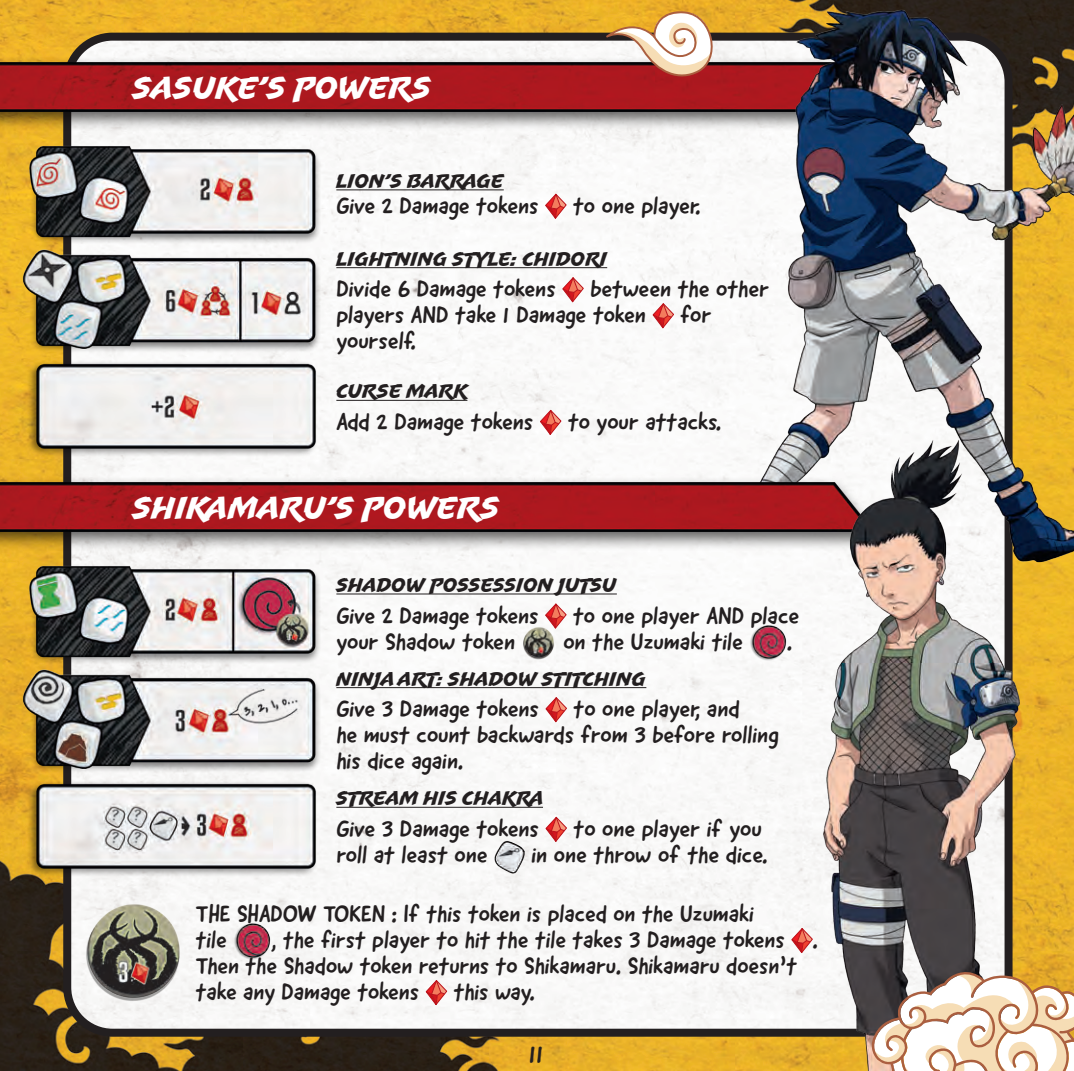
<style>
.page{position:relative;width:1074px;height:1071px;background:#fff}
.page>*{position:absolute;margin:0;border:0;box-sizing:border-box;transform-origin:0 0}
.t1{font:32px "Uppercut Angle";color:#fff}
.t2{font:26px "Good Dog New";color:#231f20}
.t3{font:24px/26px "Good Dog New";color:#231f20}
.t4{font:20px "Uppercut Angle";color:#231f20}
</style>
<div class="page">
<img style="left:0;top:0;width:1074px;height:1070px">
<img style="left:67px;top:37px;width:662px;height:995px">
<hr style="left:336px;top:189px;width:168px;height:1px;background:#231f20">
<svg style="left:544px;top:194px;width:22px;height:25px"></svg>
<hr style="left:336px;top:267px;width:271px;height:1px;background:#231f20">
<svg style="left:562px;top:277px;width:22px;height:25px"></svg>
<svg style="left:652px;top:303px;width:22px;height:25px"></svg>
<hr style="left:336px;top:400px;width:131px;height:1px;background:#231f20">
<svg style="left:540px;top:410px;width:21px;height:25px"></svg>
<img style="left:15px;top:139px;width:321px;height:226px">
<img style="left:27px;top:355px;width:296px;height:102px">
<img style="left:0;top:53px;width:686px;height:86px">
<svg style="left:606px;top:10px;width:80px;height:72px"></svg>
<hr style="left:336px;top:593px;width:281px;height:1px;background:#231f20">
<svg style="left:544px;top:603px;width:22px;height:25px"></svg>
<img style="left:522px;top:624px;width:35px;height:37px">
<hr style="left:336px;top:687px;width:310px;height:1px;background:#231f20">
<svg style="left:545px;top:695px;width:22px;height:30px"></svg>
<hr style="left:336px;top:806px;width:207px;height:1px;background:#231f20">
<svg style="left:545px;top:816px;width:22px;height:25px"></svg>
<img style="left:494px;top:840px;width:31px;height:33px">
<img style="left:26px;top:558px;width:310px;height:227px">
<img style="left:27px;top:775px;width:296px;height:101px">
<img style="left:233px;top:922px;width:38px;height:37px">
<svg style="left:426px;top:980px;width:21px;height:24px"></svg>
<img style="left:81px;top:895px;width:108px;height:113px">
<img style="left:686px;top:2px;width:388px;height:560px">
<img style="left:0;top:472px;width:729px;height:86px">
<img style="left:729px;top:417px;width:345px;height:653px">
<svg style="left:868px;top:811px;width:206px;height:259px;background:#98845d"></svg>
<img style="left:0;top:525px;width:26px;height:545px">
<svg style="left:874px;top:967px;width:200px;height:104px"></svg>
<p class="t1" style="left:133px;top:69px;width:300px">SASUKE’S POWERS</p>
<p class="t4" style="left:336px;top:169px;width:169px">LION’S BARRAGE</p>
<p class="t3" style="left:336px;top:192px;width:204px">Give 2 Damage tokens</p>
<p class="t3" style="left:573px;top:192px;width:129px">to one player.</p>
<p class="t4" style="left:336px;top:247px;width:272px">LIGHTNING STYLE: CHIDORI</p>
<p class="t3" style="left:336px;top:276px;width:221px">Divide 6 Damage tokens</p>
<p class="t3" style="left:336px;top:276px;width:434px;text-indent:254px">between the other players AND take 1 Damage token</p>
<p class="t3" style="left:680px;top:302px;width:32px">for</p>
<p class="t3" style="left:336px;top:328px;width:81px">yourself.</p>
<p class="t4" style="left:336px;top:379px;width:133px">CURSE MARK</p>
<p class="t3" style="left:336px;top:408px;width:198px">Add 2 Damage tokens</p>
<p class="t3" style="left:568px;top:408px;width:155px">to your attacks.</p>
<p class="t1" style="left:133px;top:489px;width:369px">SHIKAMARU’S POWERS</p>
<p class="t4" style="left:336px;top:573px;width:282px">SHADOW POSSESSION JUTSU</p>
<p class="t3" style="left:336px;top:602px;width:204px">Give 2 Damage tokens</p>
<p class="t3" style="left:573px;top:602px;width:227px">to one player AND place</p>
<p class="t3" style="left:336px;top:628px;width:180px">your Shadow token</p>
<p class="t3" style="left:563px;top:628px;width:181px">on the Uzumaki tile</p>
<p class="t3" style="left:787px;top:628px;width:7px">.</p>
<p class="t4" style="left:336px;top:667px;width:311px">NINJA ART: SHADOW STITCHING</p>
<p class="t3" style="left:336px;top:696px;width:204px">Give 3 Damage tokens</p>
<p class="t3" style="left:336px;top:696px;width:444px;text-indent:237px">to one player, and<br>he must count backwards from 3 before rolling his dice again.</p>
<p class="t4" style="left:336px;top:786px;width:209px">STREAM HIS CHAKRA</p>
<p class="t3" style="left:336px;top:815px;width:204px">Give 3 Damage tokens</p>
<p class="t3" style="left:573px;top:815px;width:190px">to one player if you</p>
<p class="t3" style="left:336px;top:841px;width:153px">roll at least one</p>
<p class="t3" style="left:531px;top:841px;width:238px">in one throw of the dice.</p>
<p class="t3" style="left:196px;top:900px;width:559px">THE SHADOW TOKEN : If this token is placed on the Uzumaki tile</p>
<p class="t3" style="left:196px;top:926px;width:623px;text-indent:75px">, the first player to hit the tile takes 3 Damage tokens .<br>Then the Shadow token returns to Shikamaru. Shikamaru doesn’t take any Damage tokens</p>
<p class="t3" style="left:454px;top:978px;width:83px">this way.</p>
<p class="t2" style="left:529px;top:1036px;width:16px">11</p>
</div>
